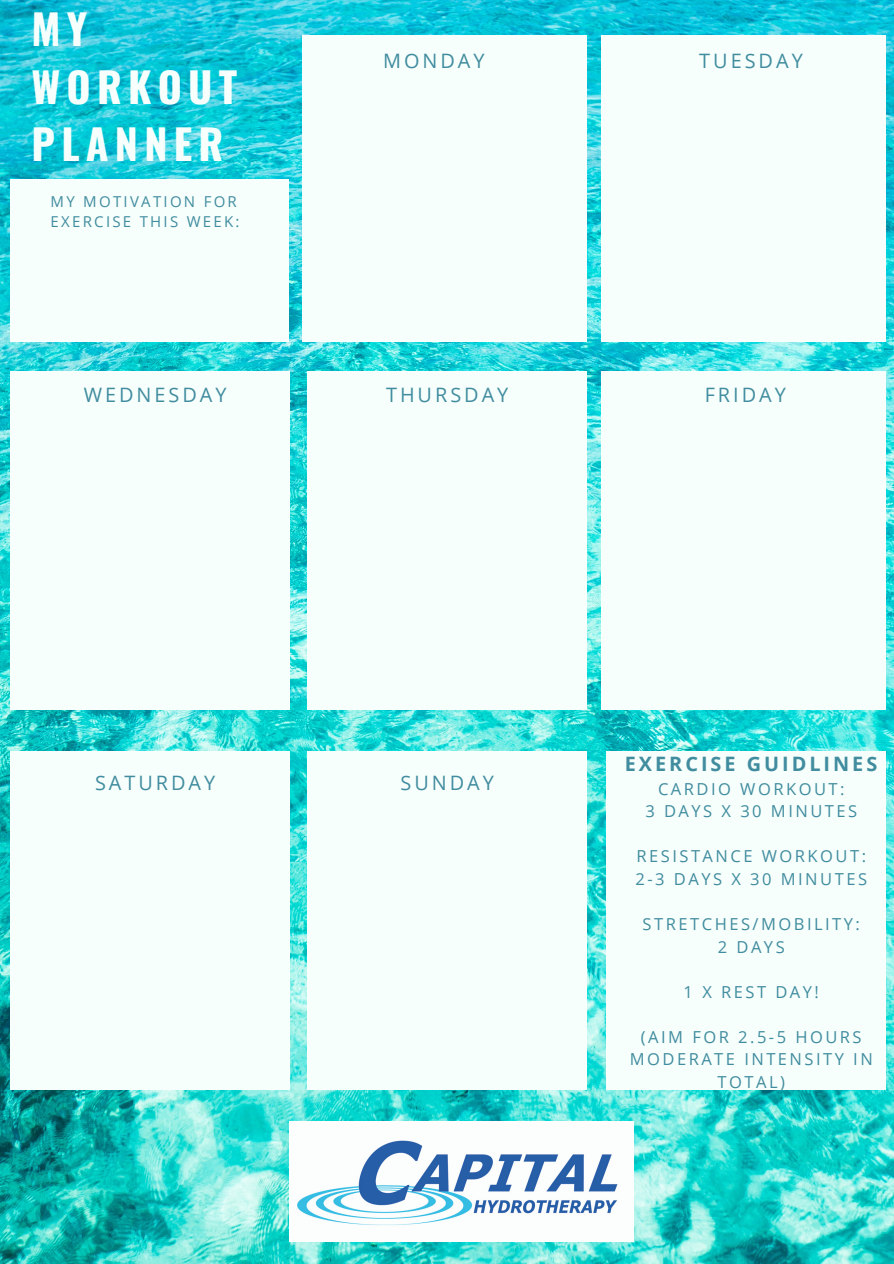
<style>
.page{position:relative;width:894px;height:1264px;background:#fff}
.page>*{position:absolute;margin:0;border:0;box-sizing:border-box;transform-origin:0 0}
.t1{font:700 41.4px/57.4px "Oswald";letter-spacing:.15em;color:#f6fffc}
.t2{font:19.8px "Open Sans";letter-spacing:.15em;color:#418c9f}
.t3{font:700 19.8px "Open Sans";letter-spacing:.15em;color:#418c9f}
.t4{font:18px "Open Sans";letter-spacing:.15em;color:#418c9f}
.t5{font:16.5px/22.5px "Open Sans";letter-spacing:.15em;color:#418c9f;text-align:center}
.t6{font:15px/20.2px "Open Sans";letter-spacing:.15em;color:#418c9f}
</style>
<div class="page">
<img style="left:0;top:0;width:893px;height:1263px">
<div style="left:600px;top:35px;width:284px;height:307px;background:#f6fffc"></div>
<div style="left:11px;top:179px;width:278px;height:163px;background:#f6fffc"></div>
<div style="left:302px;top:35px;width:285px;height:307px;background:#f6fffc"></div>
<div style="left:11px;top:371px;width:279px;height:338px;background:#f6fffc"></div>
<div style="left:308px;top:371px;width:279px;height:338px;background:#f6fffc"></div>
<div style="left:600px;top:371px;width:284px;height:339px;background:#f6fffc"></div>
<div style="left:11px;top:751px;width:279px;height:339px;background:#f6fffc"></div>
<div style="left:308px;top:751px;width:279px;height:339px;background:#f6fffc"></div>
<div style="left:605px;top:751px;width:279px;height:339px;background:#f6fffc"></div>
<img style="left:289px;top:1121px;width:344px;height:120px">
<h1 class="t1" style="left:31px;top:-1px;width:207px">MY<br>WORKOUT<br>PLANNER</h1>
<p class="t6" style="left:51px;top:191px;width:190px">MY MOTIVATION FOR<br>EXERCISE THIS WEEK:</p>
<p class="t2" style="left:383px;top:47px;width:103px">MONDAY</p>
<p class="t2" style="left:699px;top:47px;width:105px">TUESDAY</p>
<p class="t2" style="left:84px;top:381px;width:144px">WEDNESDAY</p>
<p class="t2" style="left:386px;top:381px;width:124px">THURSDAY</p>
<p class="t2" style="left:704px;top:381px;width:83px">FRIDAY</p>
<p class="t2" style="left:95px;top:768px;width:122px">SATURDAY</p>
<p class="t2" style="left:400px;top:768px;width:95px">SUNDAY</p>
<p class="t3" style="left:624px;top:750px;width:254px">EXERCISE GUIDLINES</p>
<p class="t5" style="left:645px;top:777px;width:213px">CARDIO WORKOUT:<br>3 DAYS X 30 MINUTES</p>
<p class="t5" style="left:635px;top:844px;width:233px;text-align:left">RESISTANCE WORKOUT:<br>2-3 DAYS X 30 MINUTES</p>
<p class="t5" style="left:642px;top:912px;width:219px">STRETCHES/MOBILITY:<br>2 DAYS</p>
<p class="t5" style="left:683px;top:979px;width:137px">1 X REST DAY!</p>
<p class="t5" style="left:629px;top:1025px;width:244px">(AIM FOR 2.5-5 HOURS<br>MODERATE INTENSITY IN<br>TOTAL)</p>
<p class="t4" style="left:613px;top:875px;width:235px">EXERCISE GUIDELINES</p>
</div>
